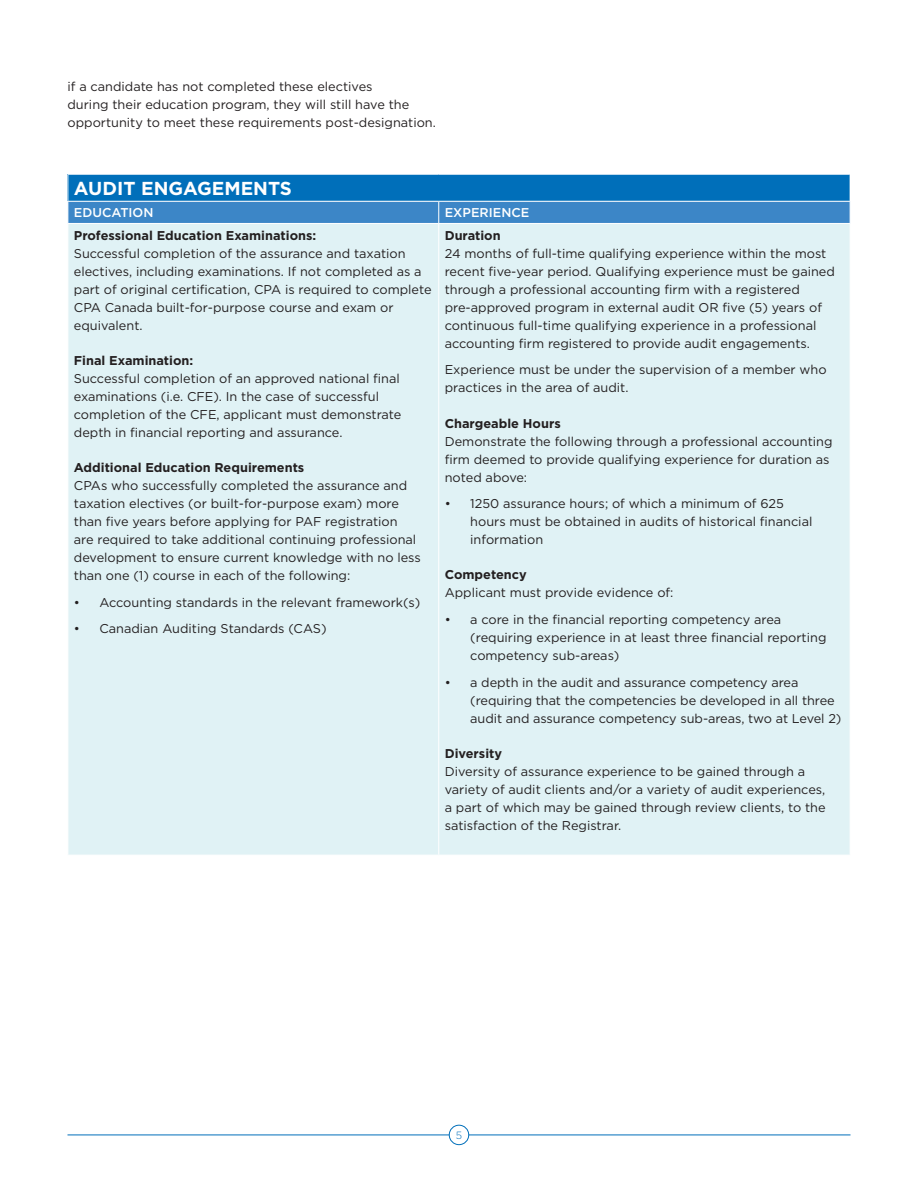
<style>
.page{position:relative;width:918px;height:1188px;background:#fff}
.page>*{position:absolute;margin:0;border:0;box-sizing:border-box;transform-origin:0 0}
.Body{font:700 18.75px "Gotham";color:#fff}
.Body-2{font:12.75px/18px "Gotham";color:#231f20}
.Subhead_3{font:700 12.75px "Gotham";color:#231f20}
.Body-3{font:500 12.75px "Gotham";color:#fff}
.t1{font:300 10.5px "Gotham";color:#006fba}
</style>
<div class="page">
<hr style="left:68px;top:1135px;width:782px;height:1px;background:#006fba">
<div style="left:449px;top:1125px;width:20px;height:20px;background:#fff;border-radius:50%"></div>
<div style="left:449px;top:1125px;width:20px;height:20px;border:1px solid #006fba;border-radius:50%"></div>
<div style="left:69px;top:224px;width:781px;height:631px;background:#e0f2f5"></div>
<svg style="left:68px;top:175px;width:782px;height:48px;background:#207cc1"></svg>
<hr style="left:438px;top:224px;width:1px;height:631px;background:#fff">
<p class="Body-2" style="left:68px;top:77px;width:370px">if a candidate has not completed these electives<br>during their education program, they will still have the opportunity to meet these requirements post-designation.</p>
<p class="Body" style="left:74px;top:176px;width:220px">AUDIT ENGAGEMENTS</p>
<p class="Body-3" style="left:74px;top:205px;width:81px">EDUCATION</p>
<p class="Body-3" style="left:445px;top:205px;width:86px">EXPERIENCE</p>
<p class="Subhead_3" style="left:74px;top:227px;width:244px">Professional Education Examinations:</p>
<p class="Body-2" style="left:74px;top:244px;width:359px">Successful completion of the assurance and taxation electives, including examinations. If not completed as a part of original certification, CPA is required to complete CPA Canada built-for-purpose course and exam or equivalent.</p>
<p class="Subhead_3" style="left:74px;top:352px;width:121px">Final Examination:</p>
<p class="Body-2" style="left:74px;top:369px;width:329px">Successful completion of an approved national final examinations (i.e. CFE). In the case of successful completion of the CFE, applicant must demonstrate depth in financial reporting and assurance.</p>
<p class="Subhead_3" style="left:74px;top:459px;width:232px">Additional Education Requirements</p>
<p class="Body-2" style="left:74px;top:476px;width:349px">CPAs who successfully completed the assurance and taxation electives (or built-for-purpose exam) more than five years before applying for PAF registration<br>are required to take additional continuing professional development to ensure current knowledge with no less than one (1) course in each of the following:</p>
<p class="Body-2" style="left:74px;top:593px;width:348px">• Accounting standards in the relevant framework(s)</p>
<p class="Body-2" style="left:74px;top:620px;width:254px">• Canadian Auditing Standards (CAS)</p>
<p class="Subhead_3" style="left:445px;top:227px;width:57px">Duration</p>
<p class="Body-2" style="left:445px;top:244px;width:392px">24 months of full-time qualifying experience within the most recent five-year period. Qualifying experience must be gained through a professional accounting firm with a registered pre-approved program in external audit OR five (5) years of continuous full-time qualifying experience in a professional accounting firm registered to provide audit engagements.</p>
<p class="Body-2" style="left:445px;top:361px;width:383px">Experience must be under the supervision of a member who practices in the area of audit.</p>
<p class="Subhead_3" style="left:445px;top:415px;width:117px">Chargeable Hours</p>
<p class="Body-2" style="left:445px;top:432px;width:389px">Demonstrate the following through a professional accounting firm deemed to provide qualifying experience for duration as noted above:</p>
<p class="Body-2" style="left:470px;top:494px;width:344px;text-indent:-26px">• 1250 assurance hours; of which a minimum of 625 hours must be obtained in audits of historical financial information</p>
<p class="Subhead_3" style="left:445px;top:567px;width:84px">Competency</p>
<p class="Body-2" style="left:445px;top:584px;width:230px">Applicant must provide evidence of:</p>
<p class="Body-2" style="left:470px;top:610px;width:358px;text-indent:-26px">• a core in the financial reporting competency area (requiring experience in at least three financial reporting competency sub-areas)</p>
<p class="Body-2" style="left:470px;top:673px;width:373px;text-indent:-26px">• a depth in the audit and assurance competency area (requiring that the competencies be developed in all three audit and assurance competency sub-areas, two at Level 2)</p>
<p class="Subhead_3" style="left:445px;top:745px;width:59px">Diversity</p>
<p class="Body-2" style="left:445px;top:762px;width:382px">Diversity of assurance experience to be gained through a variety of audit clients and/or a variety of audit experiences, a part of which may be gained through review clients, to the satisfaction of the Registrar.</p>
<p class="t1" style="left:456px;top:1129px;width:8px">5</p>
</div>
